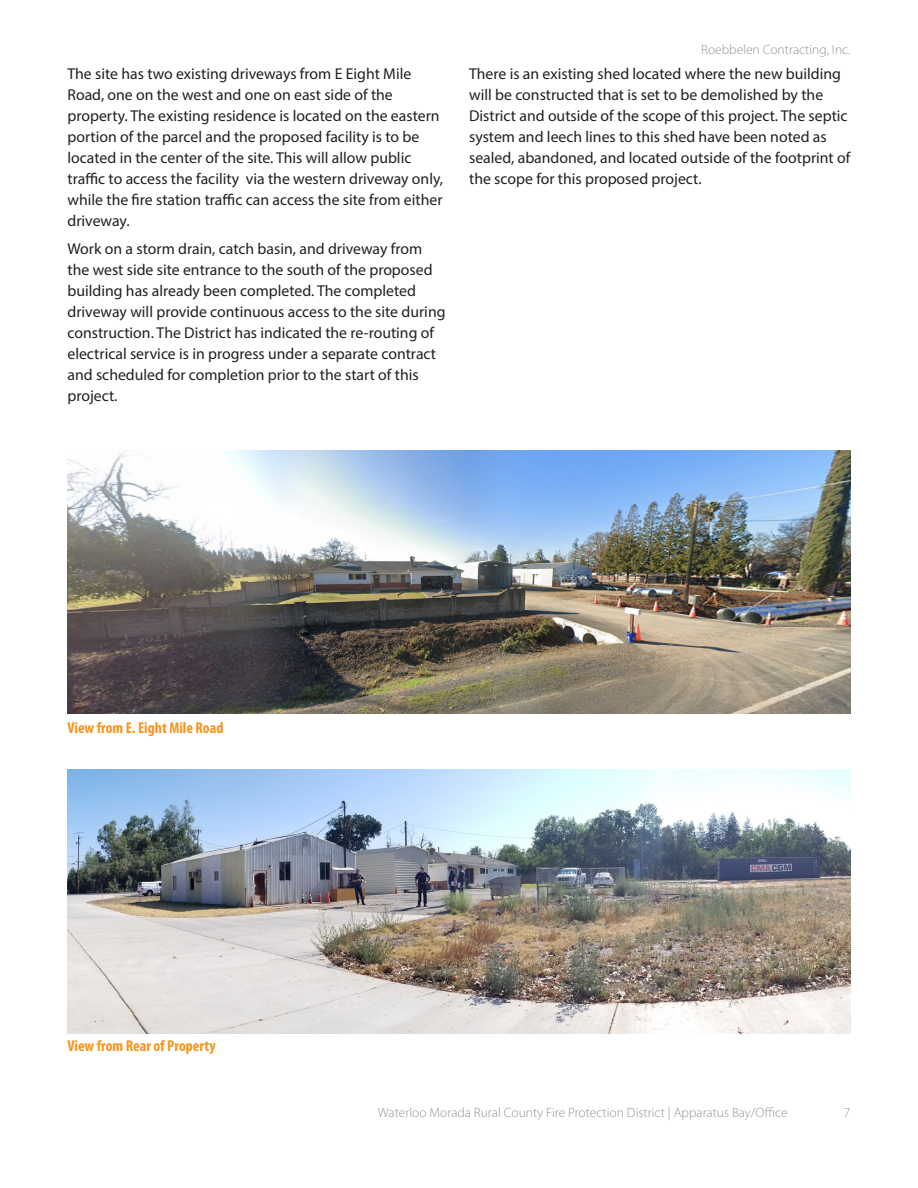
<style>
.page{position:relative;width:918px;height:1188px;background:#fff}
.page>*{position:absolute;margin:0;border:0;box-sizing:border-box;transform-origin:0 0}
.Body_Text{font:15.75px/21px "Myriad Pro";color:#231f20}
.Body_Text-2{font:700 condensed 15.75px "Myriad Pro";color:#f7951d}
.t1{font:300 13.5px "Myriad Pro";color:#939598}
</style>
<div class="page">
<img style="left:68px;top:450px;width:782px;height:264px">
<img style="left:68px;top:770px;width:782px;height:263px">
<p class="Body_Text" style="left:68px;top:63px;width:377px">The site has two existing driveways from E Eight Mile Road, one on the west and one on east side of the property. The existing residence is located on the eastern portion of the parcel and the proposed facility is to be located in the center of the site. This will allow public traffic to access the facility via the western driveway only, while the fire station traffic can access the site from either driveway.</p>
<p class="Body_Text" style="left:68px;top:238px;width:380px">Work on a storm drain, catch basin, and driveway from the west side site entrance to the south of the proposed building has already been completed. The completed driveway will provide continuous access to the site during construction. The District has indicated the re-routing of electrical service is in progress under a separate contract and scheduled for completion prior to the start of this project.</p>
<p class="t1" style="left:701px;top:42px;width:151px">Roebbelen Contracting, Inc.</p>
<p class="Body_Text" style="left:469px;top:63px;width:383px">There is an existing shed located where the new building will be constructed that is set to be demolished by the District and outside of the scope of this project. The septic system and leech lines to this shed have been noted as sealed, abandoned, and located outside of the footprint of the scope for this proposed project.</p>
<p class="Body_Text-2" style="left:68px;top:718px;width:157px">View from E. Eight Mile Road</p>
<p class="Body_Text-2" style="left:68px;top:1036px;width:150px">View from Rear of Property</p>
<p class="t1" style="left:378px;top:1105px;width:411px">Waterloo Morada Rural County Fire Protection District | Apparatus Bay/Office</p>
<p class="t1" style="left:844px;top:1105px;width:8px">7</p>
</div>
